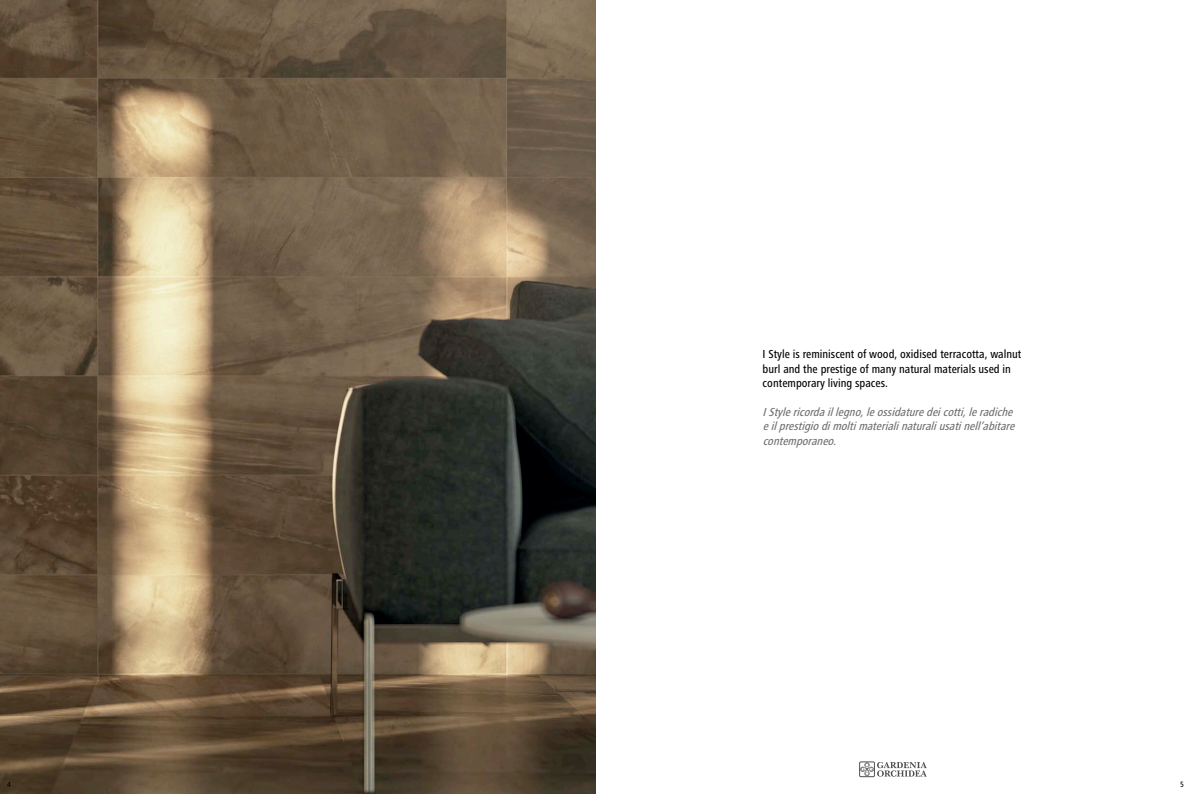
<style>
.page{position:relative;width:1191px;height:794px;background:#fff}
.page>*{position:absolute;margin:0;border:0;box-sizing:border-box;transform-origin:0 0}
.t1{font:500 condensed 12px/14.4px "Frutiger Next LT";color:#000}
.t2{font:italic 500 condensed 12px/14.4px "Frutiger Next LT";color:#6d6e70}
.t3{font:500 condensed 8px "Frutiger Next LT";color:#000}
</style>
<div class="page">
<img style="left:0;top:0;width:595px;height:794px">
<div style="left:859px;top:761px;width:15px;height:16px;border:1px solid #000"></div>
<svg style="left:860px;top:762px;width:67px;height:14px"></svg>
<p class="t1" style="left:762px;top:347px;width:260px">I Style is reminiscent of wood, oxidised terracotta, walnut burl and the prestige of many natural materials used in contemporary living spaces.</p>
<p class="t2" style="left:762px;top:405px;width:257px">IStylericordaillegno,leossidaturedeicotti,leradiche eilprestigiodimoltimaterialinaturaliusatinell’abitare contemporaneo.</p>
<p class="t3" style="left:7px;top:779px;width:5px">4</p>
<p class="t3" style="left:1180px;top:779px;width:5px">5</p>
</div>
